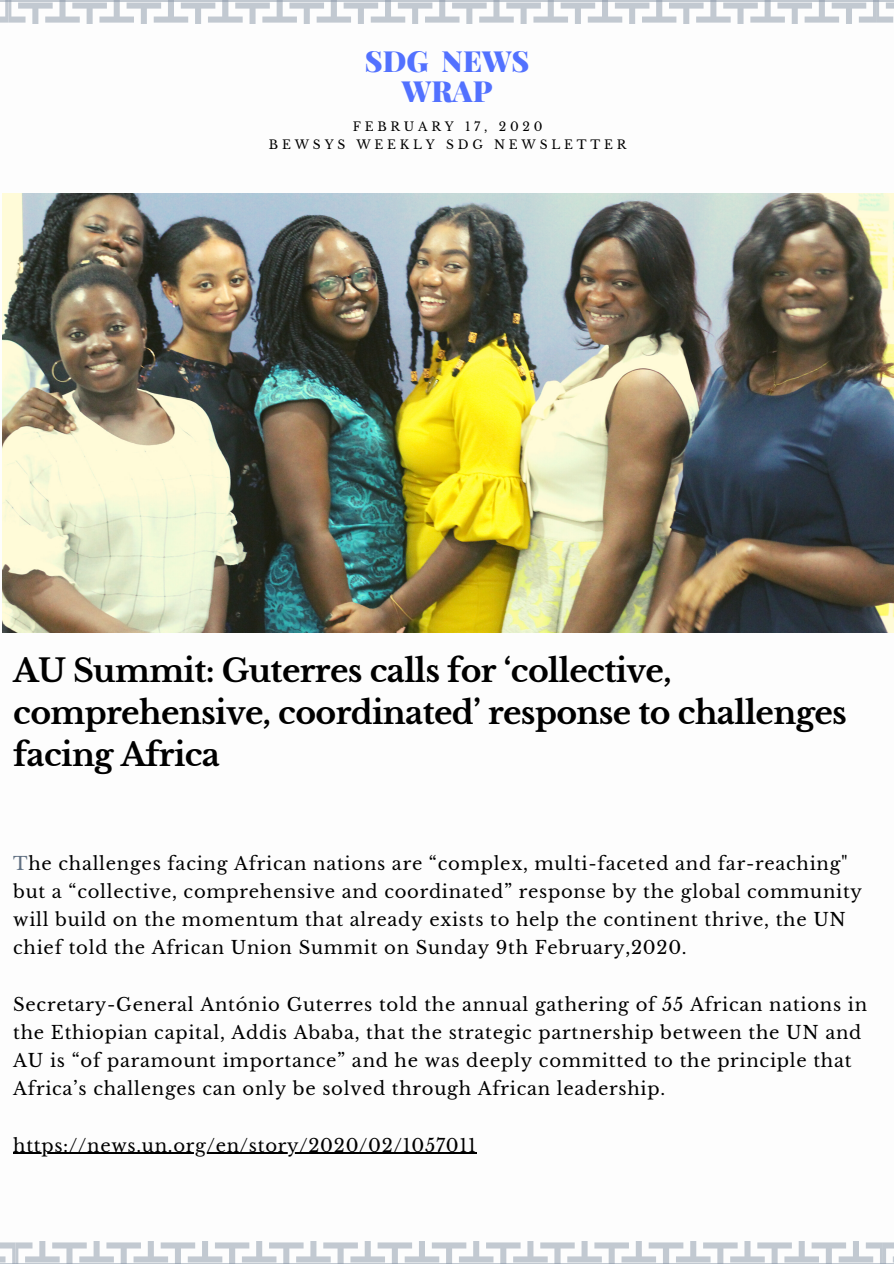
<style>
.page{position:relative;width:894px;height:1264px;background:#fff}
.page>*{position:absolute;margin:0;border:0;box-sizing:border-box;transform-origin:0 0}
.t1{font:700 31.5px/41.7px "Libre Baskerville";letter-spacing:-.02em;color:#000}
.t2{font:900 29.25px/29.7px "Playfair Display";color:#5271ff;text-align:center}
.t3{font:18px/28.2px "Libre Baskerville";letter-spacing:.04em;color:#000}
.t4{font:12.3px/18.1px "Libre Baskerville";letter-spacing:.31em;color:#000;text-align:center}
.s1{color:#607082}
</style>
<div class="page">
<img style="left:3px;top:193px;width:890px;height:439px">
<svg style="left:0;top:1241px;width:893px;height:22px"></svg>
<hr style="left:0;top:1263px;width:893px;height:1px;background:#8694a5">
<svg style="left:0;top:1px;width:893px;height:23px"></svg>
<hr style="left:0;top:0;width:893px;height:1px;background:#8694a5">
<hr style="left:13px;top:1152px;width:464px;height:1px;background:#000">
<h2 class="t2" style="left:365px;top:45px;width:166px">SDG NEWS<br>WRAP</h2>
<p class="t4" style="left:269px;top:118px;width:359px">FEBRUARY 17, 2020<br>BEWSYS WEEKLY SDG NEWSLETTER</p>
<h1 class="t1" style="left:13px;top:650px;width:834px">AU Summit: Guterres calls for ‘collective, comprehensive, coordinated’ response to challenges facing Africa</h1>
<p class="t3" style="left:13px;top:849px;width:850px"><span class="s1">T</span>he challenges facing African nations are “complex, multi-faceted and far-reaching" but a “collective, comprehensive and coordinated” response by the global community will build on the momentum that already exists to help the continent thrive, the UN chief told the African Union Summit on Sunday 9th February,2020.</p>
<p class="t3" style="left:13px;top:990px;width:855px">Secretary-General António Guterres told the annual gathering of 55 African nations in the Ethiopian capital, Addis Ababa, that the strategic partnership between the UN and AU is “of paramount importance” and he was deeply committed to the principle that Africa’s challenges can only be solved through African leadership.</p>
<p class="t3" style="left:13px;top:1131px;width:464px">https://news.un.org/en/story/2020/02/1057011</p>
</div>
